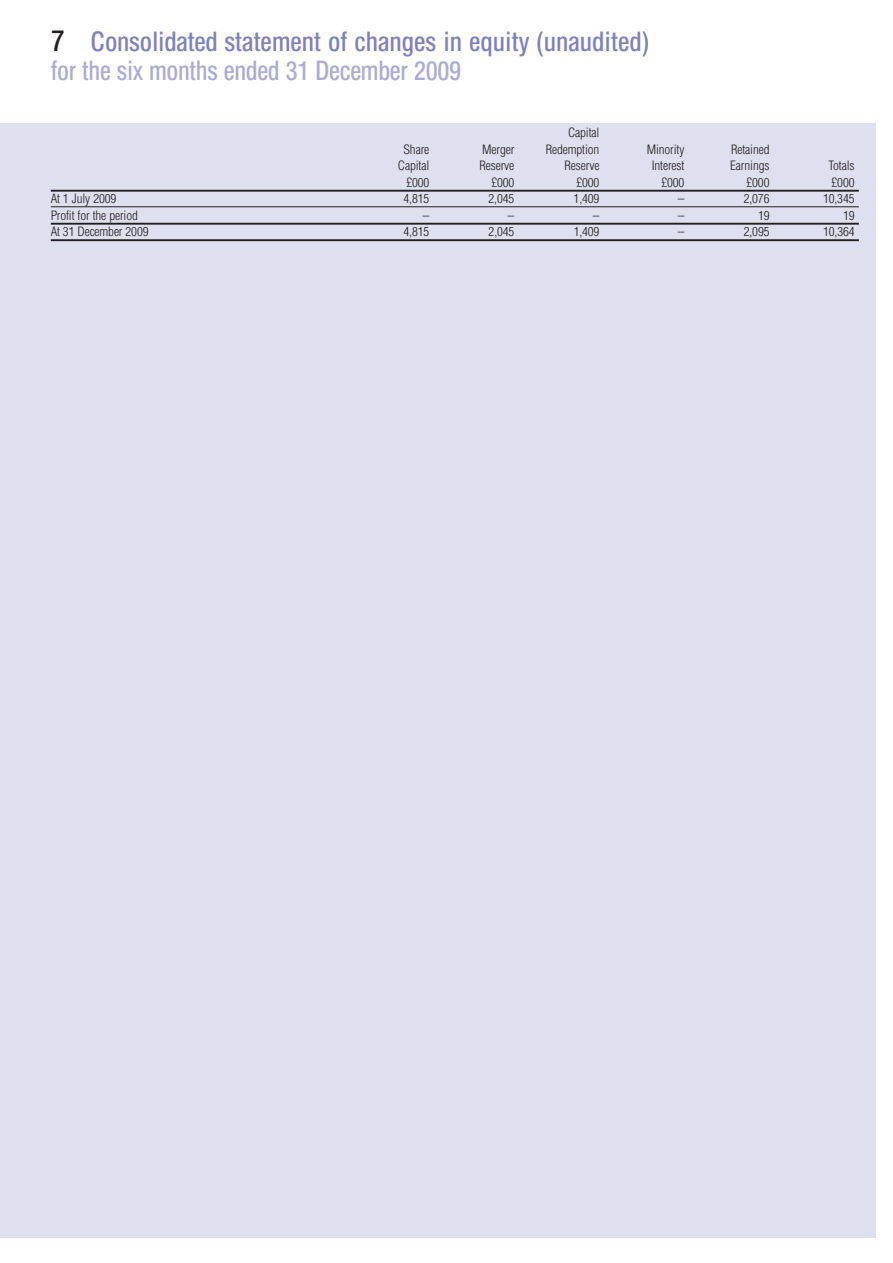
<style>
.page{position:relative;width:893px;height:1263px;background:#fff}
.page>*{position:absolute;margin:0;border:0;box-sizing:border-box;transform-origin:0 0}
.t1{font:500 condensed 30px "Newhouse DT";color:#231f20}
.t2{font:500 condensed 27px "Newhouse DT";color:#7d81be}
.t3{font:500 condensed 27px "Newhouse DT";letter-spacing:-.015em;color:#ababd4;scale:.96 1}
.t4{font:300 condensed 13.2px "Newhouse DT";letter-spacing:-.01em;color:#231f20}
</style>
<div class="page">
<div style="left:0;top:123px;width:876px;height:1114px;background:#dedfef"></div>
<hr style="left:51px;top:190px;width:808px;height:2px;background:#231f20">
<hr style="left:51px;top:206px;width:808px;height:1px;background:#231f20">
<hr style="left:51px;top:223px;width:808px;height:2px;background:#231f20">
<hr style="left:51px;top:239px;width:808px;height:2px;background:#231f20">
<h1 class="t1" style="left:51px;top:30px;width:15px">7</h1>
<h2 class="t2" style="left:91px;top:32px;width:560px">Consolidated statement of changes in equity (unaudited)</h2>
<h2 class="t3" style="left:51px;top:60px;width:429px">for the six months ended 31 December 2009</h2>
<p class="t4" style="left:568px;top:127px;width:33px">Capital</p>
<p class="t4" style="left:403px;top:144px;width:27px">Share</p>
<p class="t4" style="left:482px;top:144px;width:34px">Merger</p>
<p class="t4" style="left:546px;top:144px;width:55px">Redemption</p>
<p class="t4" style="left:647px;top:144px;width:39px">Minority</p>
<p class="t4" style="left:731px;top:144px;width:40px">Retained</p>
<p class="t4" style="left:398px;top:160px;width:33px">Capital</p>
<p class="t4" style="left:479px;top:160px;width:36px">Reserve</p>
<p class="t4" style="left:564px;top:160px;width:36px">Reserve</p>
<p class="t4" style="left:652px;top:160px;width:34px">Interest</p>
<p class="t4" style="left:730px;top:160px;width:41px">Earnings</p>
<p class="t4" style="left:828px;top:160px;width:28px">Totals</p>
<p class="t4" style="left:406px;top:177px;width:24px">£000</p>
<p class="t4" style="left:491px;top:177px;width:24px">£000</p>
<p class="t4" style="left:576px;top:177px;width:24px">£000</p>
<p class="t4" style="left:661px;top:177px;width:24px">£000</p>
<p class="t4" style="left:746px;top:177px;width:24px">£000</p>
<p class="t4" style="left:831px;top:177px;width:24px">£000</p>
<p class="t4" style="left:51px;top:193px;width:67px">At 1 July 2009</p>
<p class="t4" style="left:403px;top:193px;width:27px">4,815</p>
<p class="t4" style="left:489px;top:193px;width:27px">2,045</p>
<p class="t4" style="left:574px;top:193px;width:27px">1,409</p>
<p class="t4" style="left:678px;top:193px;width:8px">–</p>
<p class="t4" style="left:744px;top:193px;width:27px">2,076</p>
<p class="t4" style="left:823px;top:193px;width:33px">10,345</p>
<p class="t4" style="left:51px;top:210px;width:89px">Profit for the period</p>
<p class="t4" style="left:423px;top:210px;width:8px">–</p>
<p class="t4" style="left:508px;top:210px;width:8px">–</p>
<p class="t4" style="left:593px;top:210px;width:8px">–</p>
<p class="t4" style="left:678px;top:210px;width:8px">–</p>
<p class="t4" style="left:758px;top:210px;width:13px">19</p>
<p class="t4" style="left:843px;top:210px;width:13px">19</p>
<p class="t4" style="left:51px;top:226px;width:99px">At 31 December 2009</p>
<p class="t4" style="left:403px;top:226px;width:27px">4,815</p>
<p class="t4" style="left:489px;top:226px;width:27px">2,045</p>
<p class="t4" style="left:574px;top:226px;width:27px">1,409</p>
<p class="t4" style="left:678px;top:226px;width:8px">–</p>
<p class="t4" style="left:744px;top:226px;width:27px">2,095</p>
<p class="t4" style="left:823px;top:226px;width:33px">10,364</p>
</div>
